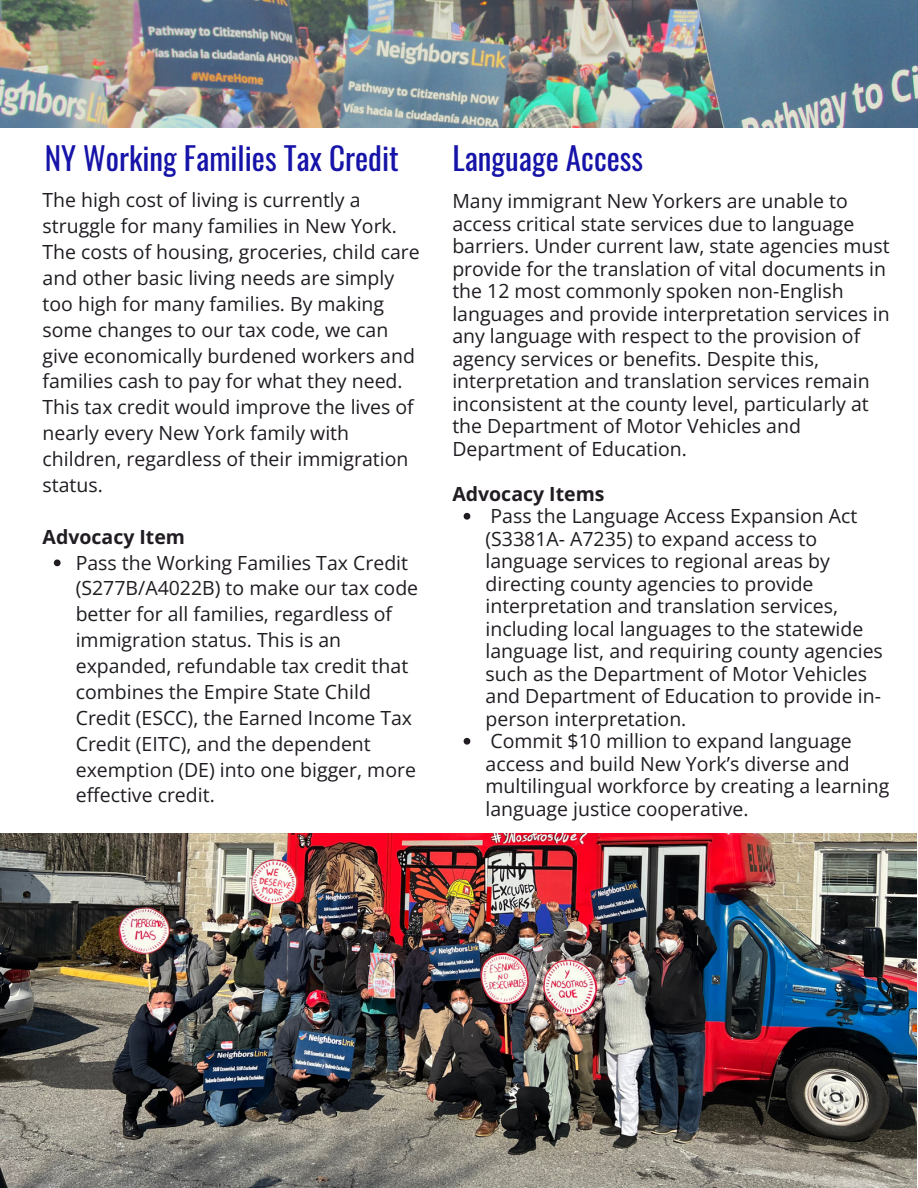
<style>
.page{position:relative;width:918px;height:1188px;background:#fff}
.page>*{position:absolute;margin:0;border:0;box-sizing:border-box;transform-origin:0 0}
.t1{font:31.2px "Oswald";color:#1613a8}
.t2{font:19.5px/22.5px "Open Sans";color:#201c22}
.t3{font:700 19.5px "Open Sans";color:#201c22}
</style>
<div class="page">
<img style="left:0;top:0;width:918px;height:127px">
<img style="left:0;top:834px;width:916px;height:354px">
<svg style="left:464px;top:513px;width:6px;height:7px"></svg>
<svg style="left:464px;top:738px;width:6px;height:7px"></svg>
<svg style="left:54px;top:559px;width:7px;height:7px"></svg>
<p class="t1" style="left:45px;top:134px;width:356px">NY Working Families Tax Credit</p>
<p class="t2" style="left:43px;top:187px;width:379px;line-height:25.8px">The high cost of living is currently a struggle for many families in New York.<br>The costs of housing, groceries, child care and other basic living needs are simply too high for many families. By making some changes to our tax code, we can give economically burdened workers and families cash to pay for what they need.<br>This tax credit would improve the lives of nearly every New York family with children, regardless of their immigration status.</p>
<h2 class="t3" style="left:43px;top:523px;width:144px">Advocacy Item</h2>
<p class="t2" style="left:76px;top:549px;width:344px;line-height:25.8px">Pass the Working Families Tax Credit (S277B/A4022B) to make our tax code better for all families, regardless of immigration status. This is an expanded, refundable tax credit that combines the Empire State Child Credit (ESCC), the Earned Income Tax Credit (EITC), and the dependent exemption (DE) into one bigger, more effective credit.</p>
<h1 class="t1" style="left:452px;top:134px;width:192px">Language Access</h1>
<h1 class="t2" style="left:452px;top:189px;width:439px">Many immigrant New Yorkers are unable to access critical state services due to language barriers. Under current law, state agencies must provide for the translation of vital documents in the 12 most commonly spoken non-English languages and provide interpretation services in any language with respect to the provision of agency services or benefits. Despite this, interpretation and translation services remain inconsistent at the county level, particularly at the Department of Motor Vehicles and Department of Education.</h1>
<p class="t3" style="left:452px;top:480px;width:154px">Advocacy Items</p>
<h2 class="t2" style="left:486px;top:504px;width:399px">Pass the Language Access Expansion Act (S3381A- A7235) to expand access to language services to regional areas by directing county agencies to provide interpretation and translation services, including local languages to the statewide language list, and requiring county agencies such as the Department of Motor Vehicles and Department of Education to provide in&shy;person interpretation.</h2>
<p class="t2" style="left:486px;top:729px;width:405px">Commit $10 million to expand language access and build New York’s diverse and multilingual workforce by creating a learning language justice cooperative.</p>
</div>
